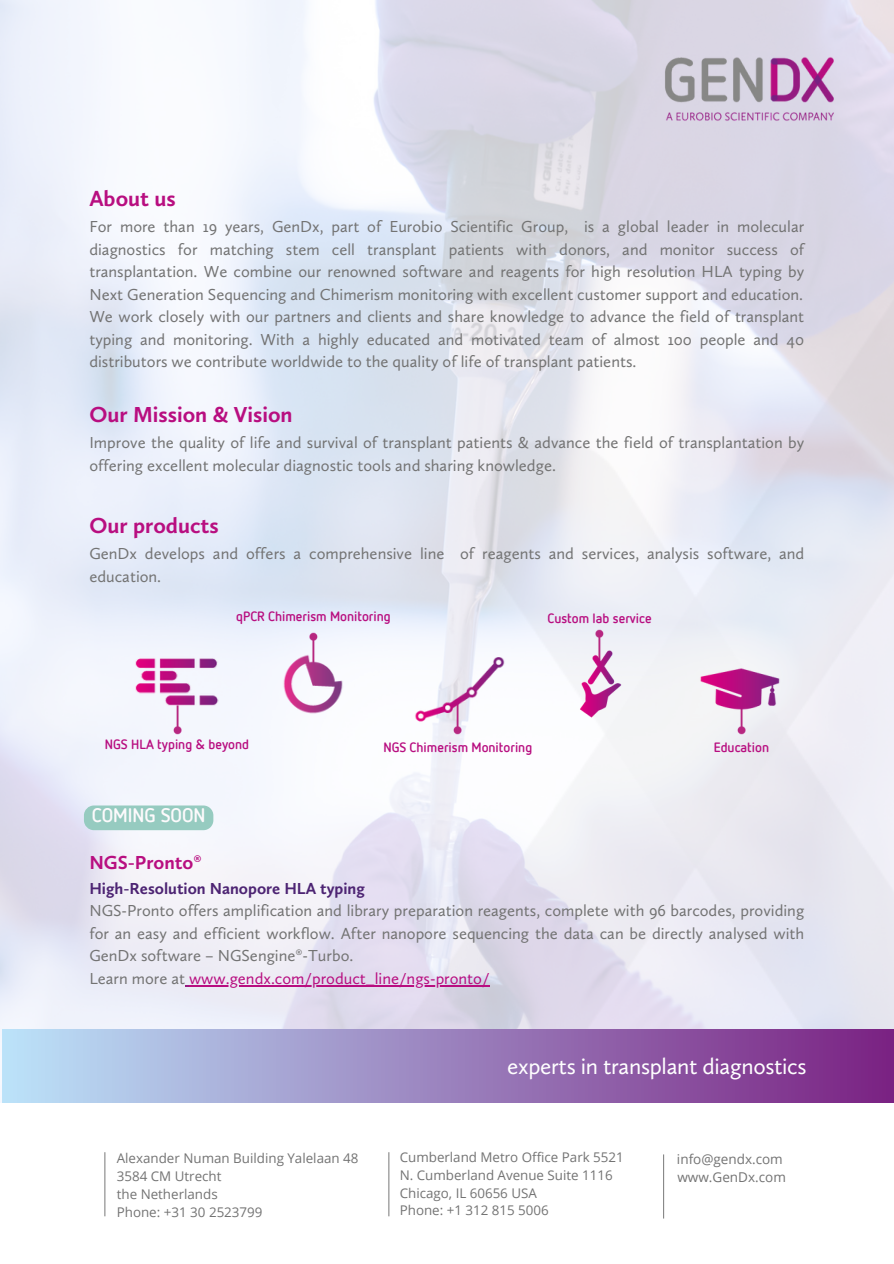
<style>
.page{position:relative;width:894px;height:1264px;background:#fff}
.page>*{position:absolute;margin:0;border:0;box-sizing:border-box;transform-origin:0 0}
.t1{font:23.1px "Calluna Sans";letter-spacing:-.015em;color:#fff}
.t2{font:700 22.5px "Calluna Sans";color:#b80e80}
.t3{font:700 19.5px "Calluna Sans";color:#b80e80}
.t4{font:700 19.5px "Netto OT";color:#fdfafc}
.t5{font:16.5px/22.5px "Calluna Sans";color:#737373}
.t6{font:700 13.5px "Netto OT";color:#b80e80}
.t7{font:13.5px "Open Sans";color:#737373}
.t8{font:13.35px/17.9px "Open Sans";color:#737373}
.s1{font-weight:700;color:#4d2473}
.s2{color:#b80e80}
</style>
<div class="page">
<img style="left:0;top:0;width:893px;height:1038px">
<img style="left:310px;top:192px;width:583px;height:837px">
<img style="left:696px;top:625px;width:89px;height:127px">
<div style="left:2px;top:1029px;width:891px;height:234px;background:linear-gradient(to right,#bce3f9,#7a2182)"></div>
<img style="left:450px;top:727px;width:16px;height:12px">
<img style="left:407px;top:650px;width:104px;height:77px">
<img style="left:170px;top:711px;width:14px;height:28px">
<img style="left:134px;top:644px;width:85px;height:67px">
<img style="left:306px;top:628px;width:14px;height:20px">
<img style="left:263px;top:648px;width:99px;height:72px">
<img style="left:593px;top:625px;width:14px;height:4px">
<img style="left:545px;top:629px;width:107px;height:107px">
<div style="left:0;top:1103px;width:893px;height:160px;background:#fff"></div>
<hr style="left:104px;top:1152px;width:1px;height:64px;background:#878787">
<hr style="left:388px;top:1152px;width:1px;height:64px;background:#878787">
<hr style="left:662px;top:1154px;width:2px;height:64px;background:#878787">
<img style="left:632px;top:20px;width:231px;height:138px">
<hr style="left:189px;top:985px;width:300px;height:1px;background:#b80e80">
<div style="left:84px;top:805px;width:129px;height:25px;background:#96cbc0"></div>
<p class="t2" style="left:89px;top:185px;width:88px">About us</p>
<p class="t5" style="left:89px;top:215px;width:716px;text-align:justify">For more than 19 years, GenDx, part of Eurobio Scientific Group, is a global leader in molecular diagnostics for matching stem cell transplant patients with donors, and monitor success of transplantation. We combine our renowned software and reagents for high resolution HLA typing by Next Generation Sequencing and Chimerism monitoring with excellent customer support and education.<br>We work closely with our partners and clients and share knowledge to advance the field of transplant typing and monitoring. With a highly educated and motivated team of almost 100 people and 40 distributors we contribute worldwide to the quality of life of transplant patients.</p>
<p class="t2" style="left:89px;top:401px;width:205px">Our Mission &amp; Vision</p>
<p class="t5" style="left:89px;top:431px;width:716px">Improve the quality of life and survival of transplant patients &amp; advance the field of transplantation by offering excellent molecular diagnostic tools and sharing knowledge.</p>
<p class="t2" style="left:89px;top:512px;width:131px">Our products</p>
<p class="t5" style="left:89px;top:542px;width:716px">GenDx develops and offers a comprehensive line of reagents and services, analysis software, and education.</p>
<p class="t6" style="left:236px;top:612px;width:156px">qPCR Chimerism Monitoring</p>
<h4 class="t6" style="left:547px;top:613px;width:106px">Custom lab service</h4>
<p class="t6" style="left:105px;top:739px;width:146px">NGS HLA typing &amp; beyond</p>
<p class="t4" style="left:92px;top:808px;width:115px">COMING SOON</p>
<p class="t6" style="left:383px;top:742px;width:150px">NGS Chimerism Monitoring</p>
<h4 class="t6" style="left:713px;top:742px;width:57px">Education</h4>
<h4 class="t3" style="left:89px;top:850px;width:114px">NGS-Pronto®</h4>
<h4 class="t5" style="left:89px;top:877px;width:716px"><span class="s1">High-Resolution Nanopore HLA typing<br></span>NGS-Pronto offers amplification and library preparation reagents, complete with 96 barcodes, providing for an easy and efficient workflow. After nanopore sequencing the data can be directly analysed with GenDx software – NGSengine®-Turbo.<br>Learn more at <span class="s2">www.gendx.com/product_line/ngs-pronto/</span></h4>
<h2 class="t8" style="left:117px;top:1148px;width:243px">Alexander Numan Building Yalelaan 48</h2>
<h3 class="t8" style="left:117px;top:1166px;width:106px">3584 CM Utrecht</h3>
<p class="t8" style="left:117px;top:1184px;width:102px">the Netherlands</p>
<h1 class="t8" style="left:117px;top:1202px;width:147px">Phone: +31 30 2523799</h1>
<p class="t1" style="left:507px;top:1051px;width:301px">experts in transplant diagnostics</p>
<p class="t8" style="left:399px;top:1147px;width:225px">Cumberland Metro Office Park 5521<br>N. Cumberland Avenue Suite 1116</p>
<p class="t8" style="left:399px;top:1183px;width:138px">Chicago, IL 60656 USA</p>
<p class="t8" style="left:399px;top:1201px;width:150px">Phone: +1 312 815 5006</p>
<p class="t7" style="left:676px;top:1149px;width:107px">info@gendx.com</p>
<p class="t7" style="left:677px;top:1167px;width:110px">www.GenDx.com</p>
</div>
